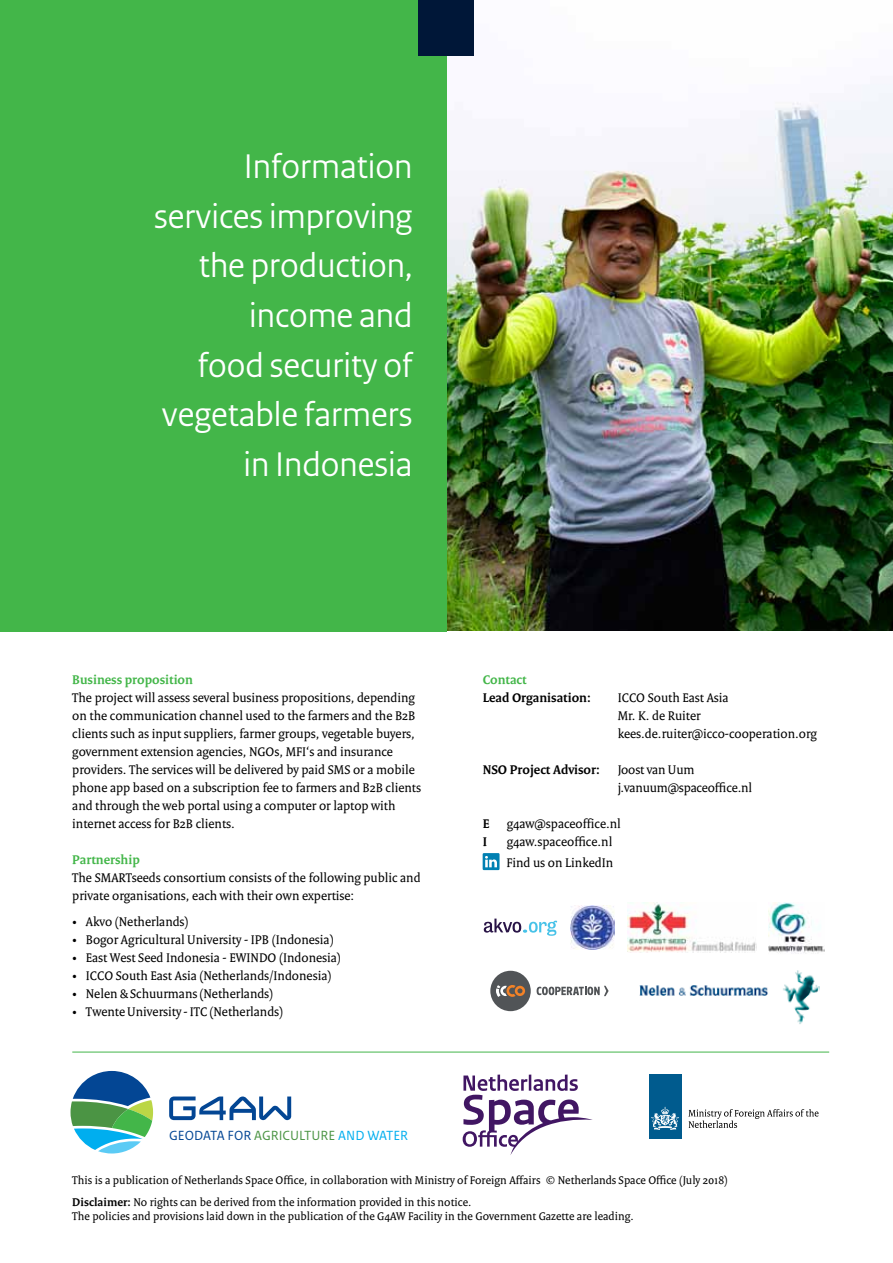
<style>
.page{position:relative;width:893px;height:1263px;background:#fff}
.page>*{position:absolute;margin:0;border:0;box-sizing:border-box;transform-origin:0 0}
.t1{font:36px/49.7px "Rijksoverheid Sans Heading";color:#fff;text-align:right}
.t2{font:13.95px "Rijksoverheid Sans Text";color:#4b9444}
.t3{font:13.5px/18px "Rijksoverheid Serif";color:#000}
.t4{font:700 13.5px "Rijksoverheid Serif";color:#43b649}
.t5{font:700 13.5px "Rijksoverheid Serif";color:#000}
.t6{font:12px/21.9px "Rijksoverheid Serif";letter-spacing:.005em;color:#000}
.s1{color:#034694}
.s2{color:#00aeef}
.s3{font-weight:700}
</style>
<div class="page">
<svg style="left:483px;top:853px;width:16px;height:17px"></svg>
<img style="left:446px;top:55px;width:447px;height:575px">
<div style="left:0;top:0;width:446px;height:631px;background:#43b649"></div>
<div style="left:419px;top:0;width:55px;height:55px;background:#001738"></div>
<svg style="left:169px;top:1096px;width:122px;height:24px"></svg>
<svg style="left:71px;top:1071px;width:82px;height:82px"></svg>
<svg style="left:463px;top:1074px;width:130px;height:81px"></svg>
<div style="left:649px;top:1074px;width:32px;height:65px;background:#005b8e"></div>
<svg style="left:651px;top:1107px;width:28px;height:23px"></svg>
<svg style="left:688px;top:1109px;width:130px;height:19px"></svg>
<hr style="left:72px;top:1052px;width:757px;height:1px;background:#43b649">
<svg style="left:484px;top:918px;width:73px;height:18px"></svg>
<img style="left:640px;top:970px;width:180px;height:54px">
<img style="left:628px;top:902px;width:128px;height:50px">
<div style="left:490px;top:971px;width:41px;height:40px;background:#515457;border-radius:50%"></div>
<svg style="left:496px;top:985px;width:29px;height:12px"></svg>
<svg style="left:537px;top:986px;width:72px;height:10px"></svg>
<img style="left:570px;top:905px;width:44px;height:44px">
<img style="left:769px;top:902px;width:56px;height:52px">
<h1 class="t1" style="left:154px;top:142px;width:260px">Information services improving the production, income and<br>food security of vegetable farmers in Indonesia</h1>
<p class="t4" style="left:72px;top:671px;width:122px">Business proposition</p>
<p class="t3" style="left:72px;top:689px;width:350px">The project will assess several business propositions, depending on the communication channel used to the farmers and the B2B clients such as input suppliers, farmer groups, vegetable buyers, government extension agencies, NGOs, MFI‘s and insurance providers. The services will be delivered by paid SMS or a mobile phone app based on a subscription fee to farmers and B2B clients and through the web portal using a computer or laptop with internet access for B2B clients.</p>
<p class="t4" style="left:72px;top:851px;width:69px">Partnership</p>
<p class="t3" style="left:72px;top:869px;width:350px">The SMARTseeds consortium consists of the following public and private organisations, each with their own expertise:</p>
<p class="t3" style="left:72px;top:912px;width:118px">• Akvo (Netherlands)</p>
<p class="t3" style="left:72px;top:930px;width:263px">• Bogor Agricultural University - IPB (Indonesia)</p>
<p class="t3" style="left:72px;top:948px;width:270px">• East West Seed Indonesia - EWINDO (Indonesia)</p>
<p class="t3" style="left:72px;top:966px;width:261px">• ICCO South East Asia (Netherlands/Indonesia)</p>
<p class="t3" style="left:72px;top:984px;width:203px">• Nelen &amp; Schuurmans (Netherlands)</p>
<p class="t3" style="left:72px;top:1002px;width:213px">• Twente University - ITC (Netherlands)</p>
<p class="t2" style="left:169px;top:1127px;width:241px"><span class="s1">GEODATA FOR</span> AGRICULTURE <span class="s2">AND WATER</span></p>
<p class="t4" style="left:483px;top:671px;width:46px">Contact</p>
<p class="t5" style="left:483px;top:689px;width:110px">Lead Organisation:</p>
<p class="t3" style="left:618px;top:688px;width:201px">ICCO South East Asia<br>Mr. K. de Ruiter kees.de.ruiter@icco-cooperation.org</p>
<p class="t5" style="left:483px;top:761px;width:119px">NSO Project Advisor:</p>
<p class="t3" style="left:618px;top:760px;width:136px">Joost van Uum j.vanuum@spaceoffice.nl</p>
<p class="t5" style="left:483px;top:815px;width:8px">E</p>
<p class="t3" style="left:507px;top:814px;width:116px">g4aw@spaceoffice.nl</p>
<p class="t5" style="left:483px;top:833px;width:6px">I</p>
<p class="t3" style="left:507px;top:831px;width:108px;line-height:21.1px">g4aw.spaceoffice.nl<br>Find us on LinkedIn</p>
<p class="t6" style="left:72px;top:1169px;width:657px">This is a publication of Netherlands Space Office, in collaboration with Ministry of Foreign Affairs © Netherlands Space Office (July 2018)<br><span class="s3">Disclaimer:</span> No rights can be derived from the information provided in this notice.</p>
<p class="t6" style="left:72px;top:1205px;width:563px">The policies and provisions laid down in the publication of the G4AW Facility in the Government Gazette are leading.</p>
</div>
